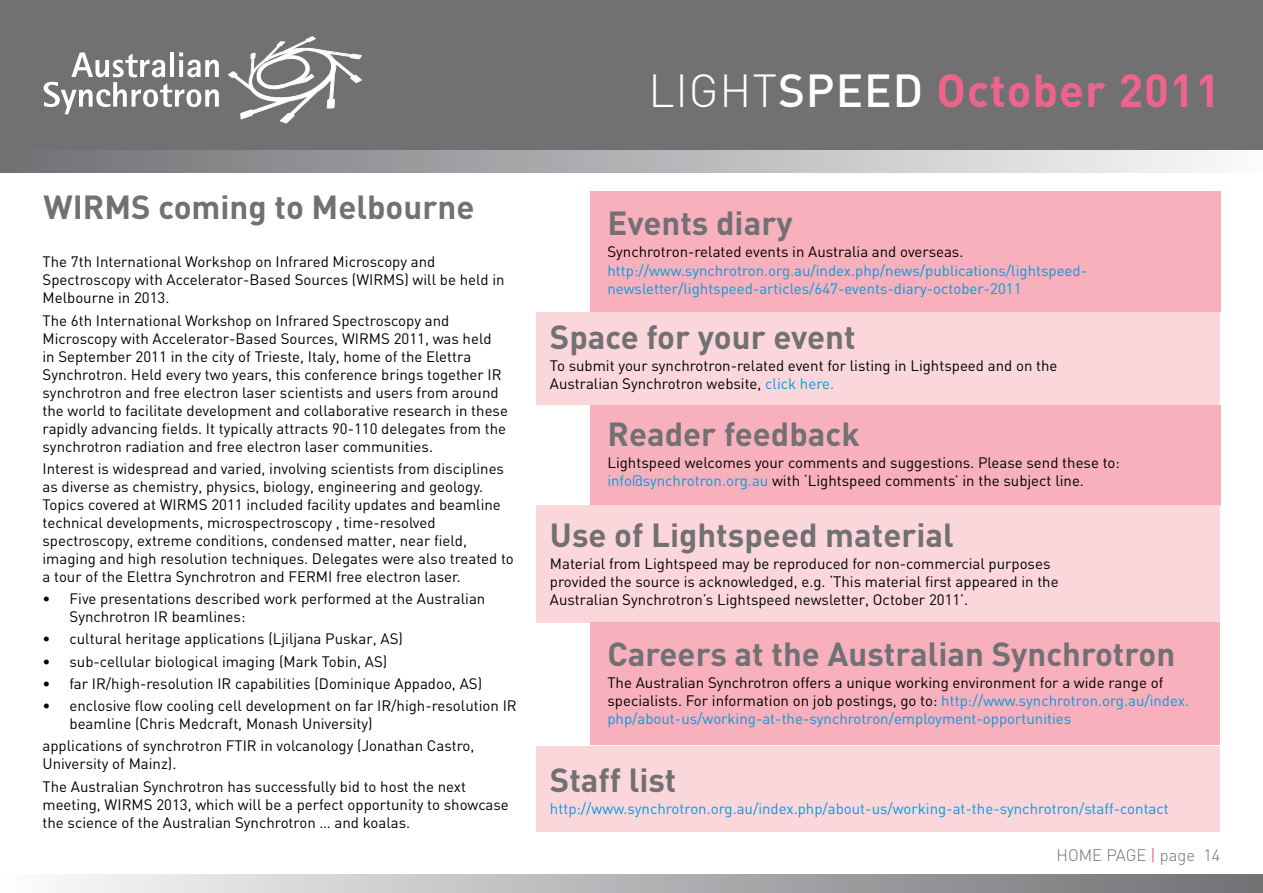
<style>
.page{position:relative;width:1263px;height:893px;background:#fff}
.page>*{position:absolute;margin:0;border:0;box-sizing:border-box;transform-origin:0 0}
.t1{font:700 45.75px "DIN";letter-spacing:.02em;color:#ef648a}
.t2{font:700 33px "DIN";color:#717073}
.t3{font:300 16.5px "DIN";color:#717073}
.t4{font:15px/18px "DIN";color:#000}
.t5{font:15px/18px "DIN";color:#009ddc}
.s1{font-weight:300;color:#fff}
.s2{font-weight:500;color:#fff}
.s3{color:#009ddc}
.s4{color:#ec2c74}
</style>
<div class="page">
<div style="left:0;top:875px;width:1263px;height:18px;background:linear-gradient(to right,#fbfbfc,#6f6e73)"></div>
<div style="left:0;top:0;width:1263px;height:152px;background:#717073"></div>
<svg style="left:44px;top:52px;width:175px;height:62px"></svg>
<svg style="left:228px;top:36px;width:134px;height:87px"></svg>
<div style="left:0;top:151px;width:1263px;height:21px;background:linear-gradient(to right,#6e6d72,#fafafb)"></div>
<div style="left:536px;top:746px;width:684px;height:86px;background:#fbd6db"></div>
<div style="left:590px;top:405px;width:630px;height:100px;background:#f7b0bc"></div>
<div style="left:536px;top:312px;width:684px;height:93px;background:#fbd6db"></div>
<div style="left:536px;top:505px;width:684px;height:118px;background:#fbd6db"></div>
<div style="left:590px;top:623px;width:630px;height:122px;background:#f7b0bc"></div>
<div style="left:590px;top:191px;width:630px;height:121px;background:#f7b0bc"></div>
<h1 class="t1" style="left:648px;top:60px;width:574px"><span class="s1">LIGHT</span><span class="s2">SPEED</span> October 2011</h1>
<h2 class="t2" style="left:44px;top:185px;width:432px">WIRMS coming to Melbourne</h2>
<p class="t4" style="left:43px;top:253px;width:464px">The 7th International Workshop on Infrared Microscopy and<br>Spectroscopy with Accelerator-Based Sources (WIRMS) will be held in<br>Melbourne in 2013.</p>
<p class="t4" style="left:43px;top:311px;width:467px">The 6th International Workshop on Infrared Spectroscopy and Microscopy with Accelerator-Based Sources, WIRMS 2011, was held<br>in September 2011 in the city of Trieste, Italy, home of the Elettra Synchrotron. Held every two years, this conference brings together IR synchrotron and free electron laser scientists and users from around the world to facilitate development and collaborative research in these rapidly advancing fields. It typically attracts 90-110 delegates from the synchrotron radiation and free electron laser communities.</p>
<p class="t4" style="left:43px;top:459px;width:473px">Interest is widespread and varied, involving scientists from disciplines as diverse as chemistry, physics, biology, engineering and geology.<br>Topics covered at WIRMS 2011 included facility updates and beamline technical developments, microspectroscopy , time-resolved spectroscopy, extreme conditions, condensed matter, near field, imaging and high resolution techniques. Delegates were also treated to a tour of the Elettra Synchrotron and FERMI free electron laser.</p>
<p class="t4" style="left:70px;top:589px;width:417px;text-indent:-27px">• Five presentations described work performed at the Australian<br>Synchrotron IR beamlines:</p>
<p class="t4" style="left:43px;top:630px;width:362px">• cultural heritage applications (Ljiljana Puskar, AS)</p>
<p class="t4" style="left:43px;top:652px;width:346px">• sub-cellular biological imaging (Mark Tobin, AS)</p>
<p class="t4" style="left:43px;top:674px;width:441px">• far IR/high-resolution IR capabilities (Dominique Appadoo, AS)</p>
<p class="t4" style="left:70px;top:696px;width:449px;text-indent:-27px">• enclosive flow cooling cell development on far IR/high-resolution IR beamline (Chris Medcraft, Monash University)</p>
<p class="t4" style="left:43px;top:737px;width:433px">applications of synchrotron FTIR in volcanology (Jonathan Castro,<br>University of Mainz).</p>
<p class="t4" style="left:43px;top:777px;width:468px">The Australian Synchrotron has successfully bid to host the next meeting, WIRMS 2013, which will be a perfect opportunity to showcase the science of the Australian Synchrotron … and koalas.</p>
<h2 class="t2" style="left:607px;top:202px;width:187px">Events diary</h2>
<p class="t4" style="left:607px;top:243px;width:357px">Synchrotron-related events in Australia and overseas.</p>
<p class="t5" style="left:607px;top:261px;width:481px">http://www.synchrotron.org.au/index.php/news/publications/lightspeed&shy;newsletter/lightspeed-articles/647-events-diary-october-2011</p>
<h2 class="t2" style="left:550px;top:315px;width:307px">Space for your event</h2>
<p class="t4" style="left:550px;top:356px;width:509px">To submit your synchrotron-related event for listing in Lightspeed and on the<br>Australian Synchrotron website, <span class="s3">click here.</span></p>
<h2 class="t2" style="left:607px;top:413px;width:254px">Reader feedback</h2>
<p class="t4" style="left:607px;top:454px;width:514px">Lightspeed welcomes your comments and suggestions. Please send these to: <span class="s3">info@synchrotron.org.au</span> with ‘Lightspeed comments’ in the subject line.</p>
<h2 class="t2" style="left:550px;top:513px;width:405px">Use of Lightspeed material</h2>
<p class="t4" style="left:550px;top:554px;width:510px">Material from Lightspeed may be reproduced for non-commercial purposes provided the source is acknowledged, e.g. ‘This material first appeared in the<br>Australian Synchrotron’s Lightspeed newsletter, October 2011’.</p>
<h2 class="t2" style="left:607px;top:633px;width:569px">Careers at the Australian Synchrotron</h2>
<p class="t4" style="left:607px;top:674px;width:583px">The Australian Synchrotron offers a unique working environment for a wide range of specialists. For information on job postings, go to: <span class="s3">http://www.synchrotron.org.au/index. php/about-us/working-at-the-synchrotron/employment-opportunities</span></p>
<h2 class="t2" style="left:550px;top:758px;width:128px">Staff list</h2>
<p class="t5" style="left:550px;top:799px;width:620px">http://www.synchrotron.org.au/index.php/about-us/working-at-the-synchrotron/staff-contact</p>
<p class="t3" style="left:1056px;top:844px;width:165px">HOME PAGE <span class="s4">|</span> PAGE 14</p>
</div>
